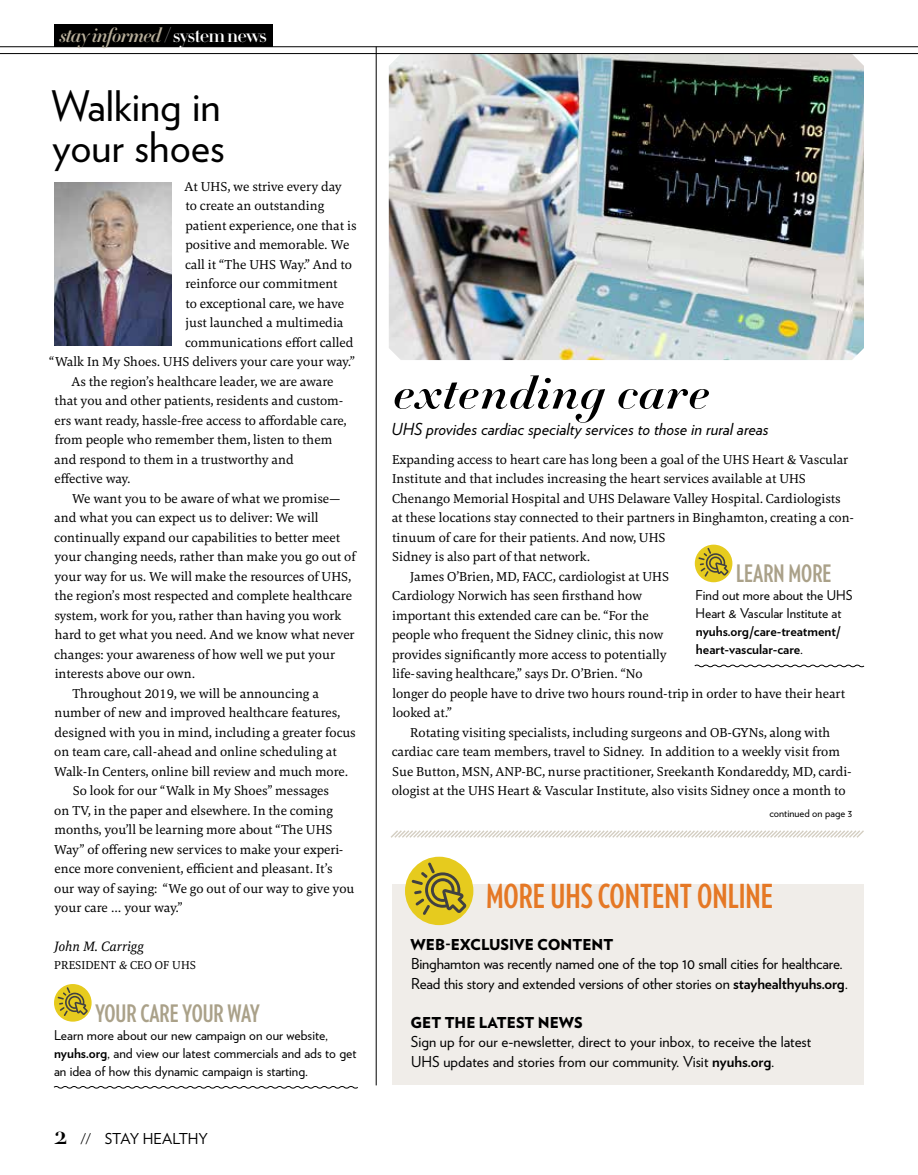
<style>
.page{position:relative;width:918px;height:1175px;background:#fff}
.page>*{position:absolute;margin:0;border:0;box-sizing:border-box;transform-origin:0 0}
.t1{font:45px "Didot HTF B24 Bold Ital";letter-spacing:.02em;color:#000;scale:1.12 1}
.t2{font:42px/40.5px "Verlag";color:#000}
.t3{font:700 33px "Verlag Compressed";color:#e57825}
.t4{font:700 24px "Verlag Compressed";color:#aaa189}
.t5{font:19.95px "Didot HTF B24 Bold Ital";letter-spacing:-.04em;color:#b8af9b}
.t6{font:italic 16.5px "Verlag";color:#000}
.t7{font:15px/19.5px "Verlag";letter-spacing:-.01em;color:#000}
.t8{font:900 15px "Verlag";color:#000}
.t9{font:italic 14.25px "Carrara";color:#000}
.t10{font:13.5px "Carrara";color:#000}
.t11{font:13.5px/18px "Verlag";color:#000}
.t12{font:700 13.5px/18px "Verlag";color:#000}
.t13{font:12px "Carrara";letter-spacing:.005em;color:#000}
.t14{font:10.5px "Verlag";color:#000}
.s1{font-family:"Didot HTF B24 Bold";color:#fff}
.s2{font-style:italic}
.s3{font-weight:700}
.s4{font-family:"Didot HTF B24 Bold";font-size:28.5px}
.s5{font-family:"Helvetica Neue LT Std";font-weight:300}
.s6{font-weight:400}
</style>
<div class="page">
<img style="left:389px;top:54px;width:475px;height:306px">
<img style="left:54px;top:182px;width:117px;height:163px">
<hr style="left:376px;top:47px;width:1px;height:1038px;background:#000">
<div style="left:392px;top:884px;width:472px;height:201px;background:#f0ede9"></div>
<svg style="left:391px;top:830px;width:473px;height:8px"></svg>
<hr style="left:0;top:53px;width:918px;height:1px;background:#000">
<hr style="left:0;top:46px;width:918px;height:1px;background:#000">
<svg style="left:405px;top:856px;width:68px;height:69px"></svg>
<svg style="left:694px;top:664px;width:171px;height:4px"></svg>
<svg style="left:695px;top:544px;width:37px;height:38px"></svg>
<div style="left:54px;top:24px;width:218px;height:23px;background:#000"></div>
<svg style="left:53px;top:1086px;width:305px;height:3px"></svg>
<svg style="left:54px;top:984px;width:38px;height:37px"></svg>
<h3 class="t5" style="left:59px;top:23px;width:209px">stay informed <span class="s1">/ system news</span></h3>
<h2 class="t2" style="left:52px;top:84px;width:175px">Walking in your shoes</h2>
<p class="t10" style="left:184px;top:177px;width:159px">At UHS, we strive every day</p>
<p class="t10" style="left:185px;top:197px;width:140px">to create an outstanding</p>
<p class="t10" style="left:185px;top:216px;width:173px">patient experience, one that is</p>
<p class="t10" style="left:185px;top:236px;width:165px">positive and memorable. We</p>
<p class="t10" style="left:185px;top:255px;width:168px">call it “The UHS Way.” And to</p>
<p class="t10" style="left:185px;top:275px;width:154px">reinforce our commitment</p>
<p class="t10" style="left:185px;top:294px;width:160px">to exceptional care, we have</p>
<p class="t10" style="left:186px;top:314px;width:159px">just launched a multimedia</p>
<p class="t10" style="left:185px;top:333px;width:170px">communications effort called</p>
<p class="t10" style="left:49px;top:353px;width:307px">“Walk In My Shoes. UHS delivers your care your way.”</p>
<p class="t10" style="left:72px;top:372px;width:263px">As the region’s healthcare leader, we are aware</p>
<p class="t10" style="left:55px;top:392px;width:290px">that you and other patients, residents and custom-</p>
<p class="t10" style="left:54px;top:411px;width:294px">ers want ready, hassle-free access to affordable care,</p>
<p class="t10" style="left:55px;top:431px;width:279px">from people who remember them, listen to them</p>
<p class="t10" style="left:54px;top:450px;width:241px">and respond to them in a trustworthy and</p>
<p class="t10" style="left:54px;top:470px;width:77px">effective way.</p>
<p class="t10" style="left:72px;top:489px;width:270px">We want you to be aware of what we promise—</p>
<p class="t10" style="left:54px;top:509px;width:266px">and what you can expect us to deliver: We will</p>
<p class="t10" style="left:54px;top:528px;width:287px">continually expand our capabilities to better meet</p>
<p class="t10" style="left:55px;top:548px;width:303px">your changing needs, rather than make you go out of</p>
<p class="t10" style="left:55px;top:567px;width:298px">your way for us. We will make the resources of UHS,</p>
<p class="t10" style="left:55px;top:587px;width:299px">the region’s most respected and complete healthcare</p>
<p class="t10" style="left:54px;top:606px;width:289px">system, work for you, rather than having you work</p>
<p class="t10" style="left:55px;top:626px;width:301px">hard to get what you need. And we know what never</p>
<p class="t10" style="left:54px;top:645px;width:282px">changes: your awareness of how well we put your</p>
<p class="t10" style="left:55px;top:665px;width:142px">interests above our own.</p>
<p class="t10" style="left:72px;top:684px;width:248px">Throughout 2019, we will be announcing a</p>
<p class="t10" style="left:54px;top:704px;width:287px">number of new and improved healthcare features,</p>
<p class="t10" style="left:54px;top:723px;width:303px">designed with you in mind, including a greater focus</p>
<p class="t10" style="left:54px;top:743px;width:284px">on team care, call-ahead and online scheduling at</p>
<p class="t10" style="left:54px;top:762px;width:295px">Walk-In Centers, online bill review and much more.</p>
<p class="t10" style="left:73px;top:782px;width:258px">So look for our “Walk in My Shoes” messages</p>
<p class="t10" style="left:54px;top:801px;width:280px">on TV, in the paper and elsewhere. In the coming</p>
<p class="t10" style="left:54px;top:821px;width:280px">months, you’ll be learning more about “The UHS</p>
<p class="t10" style="left:54px;top:840px;width:291px">Way” of offering new services to make your experi-</p>
<p class="t10" style="left:54px;top:860px;width:280px">ence more convenient, efficient and pleasant. It’s</p>
<p class="t10" style="left:54px;top:879px;width:302px">our way of saying: “We go out of our way to give you</p>
<p class="t10" style="left:55px;top:899px;width:130px">your care … your way.”</p>
<p class="t9" style="left:54px;top:937px;width:91px">John M. Carrigg</p>
<p class="t13" style="left:54px;top:957px;width:143px">PRESIDENT <span class="s2">&amp;</span> CEO OF UHS</p>
<h3 class="t4" style="left:95px;top:996px;width:166px">YOUR CARE YOUR WAY</h3>
<p class="t11" style="left:54px;top:1025px;width:304px">Learn more about our new campaign on our website, <span class="s3">nyuhs.org</span>, and view our latest commercials and ads to get an idea of how this dynamic campaign is starting.</p>
<p class="t7" style="left:54px;top:1127px;width:156px"><span class="s4">2</span> <span class="s5">//</span> STAY HEALTHY</p>
<h1 class="t1" style="left:393px;top:365px;width:284px">extending care</h1>
<p class="t6" style="left:391px;top:416px;width:379px">UHS provides cardiac specialty services to those in rural areas</p>
<p class="t10" style="left:392px;top:450px;width:458px">Expanding access to heart care has long been a goal of the UHS Heart &amp; Vascular</p>
<p class="t10" style="left:392px;top:470px;width:415px">Institute and that includes increasing the heart services available at UHS</p>
<p class="t10" style="left:392px;top:489px;width:450px">Chenango Memorial Hospital and UHS Delaware Valley Hospital. Cardiologists</p>
<p class="t10" style="left:392px;top:509px;width:463px">at these locations stay connected to their partners in Binghamton, creating a con-</p>
<p class="t10" style="left:392px;top:528px;width:275px">tinuum of care for their patients. And now, UHS</p>
<p class="t10" style="left:392px;top:548px;width:199px">Sidney is also part of that network.</p>
<p class="t10" style="left:410px;top:567px;width:260px">James O’Brien, MD, FACC, cardiologist at UHS</p>
<p class="t10" style="left:392px;top:587px;width:252px">Cardiology Norwich has seen firsthand how</p>
<p class="t10" style="left:392px;top:606px;width:258px">important this extended care can be. “For the</p>
<p class="t10" style="left:392px;top:626px;width:273px">people who frequent the Sidney clinic, this now</p>
<p class="t10" style="left:392px;top:645px;width:276px">provides significantly more access to potentially</p>
<p class="t10" style="left:392px;top:665px;width:252px">life-saving healthcare,” says Dr. O’Brien. “No</p>
<p class="t10" style="left:392px;top:684px;width:454px">longer do people have to drive two hours round-trip in order to have their heart</p>
<p class="t10" style="left:392px;top:704px;width:61px">looked at.”</p>
<p class="t10" style="left:410px;top:723px;width:422px">Rotating visiting specialists, including surgeons and OB-GYNs, along with</p>
<p class="t10" style="left:392px;top:743px;width:450px">cardiac care team members, travel to Sidney. In addition to a weekly visit from</p>
<p class="t10" style="left:392px;top:762px;width:461px">Sue Button, MSN, ANP-BC, nurse practitioner, Sreekanth Kondareddy, MD, cardi-</p>
<p class="t10" style="left:392px;top:782px;width:455px">ologist at the UHS Heart &amp; Vascular Institute, also visits Sidney once a month to</p>
<h3 class="t4" style="left:736px;top:556px;width:97px">LEARN MORE</h3>
<p class="t11" style="left:696px;top:585px;width:158px">Find out more about the UHS<br>Heart &amp; Vascular Institute at</p>
<p class="t12" style="left:696px;top:621px;width:146px">nyuhs.org/care-treatment/ heart-vascular-care<span class="s6">.</span></p>
<p class="t14" style="left:769px;top:805px;width:84px">continued on page 3</p>
<h3 class="t3" style="left:486px;top:873px;width:289px">MORE UHS CONTENT ONLINE</h3>
<p class="t8" style="left:411px;top:932px;width:204px">WEB-EXCLUSIVE CONTENT</p>
<p class="t7" style="left:411px;top:953px;width:438px">Binghamton was recently named one of the top 10 small cities for healthcare.<br>Read this story and extended versions of other stories on <span class="s3">stayhealthyuhs.org</span>.</p>
<p class="t8" style="left:411px;top:1010px;width:174px">GET THE LATEST NEWS</p>
<p class="t7" style="left:411px;top:1031px;width:402px">Sign up for our e-newsletter, direct to your inbox, to receive the latest<br>UHS updates and stories from our community. Visit <span class="s3">nyuhs.org</span>.</p>
</div>
